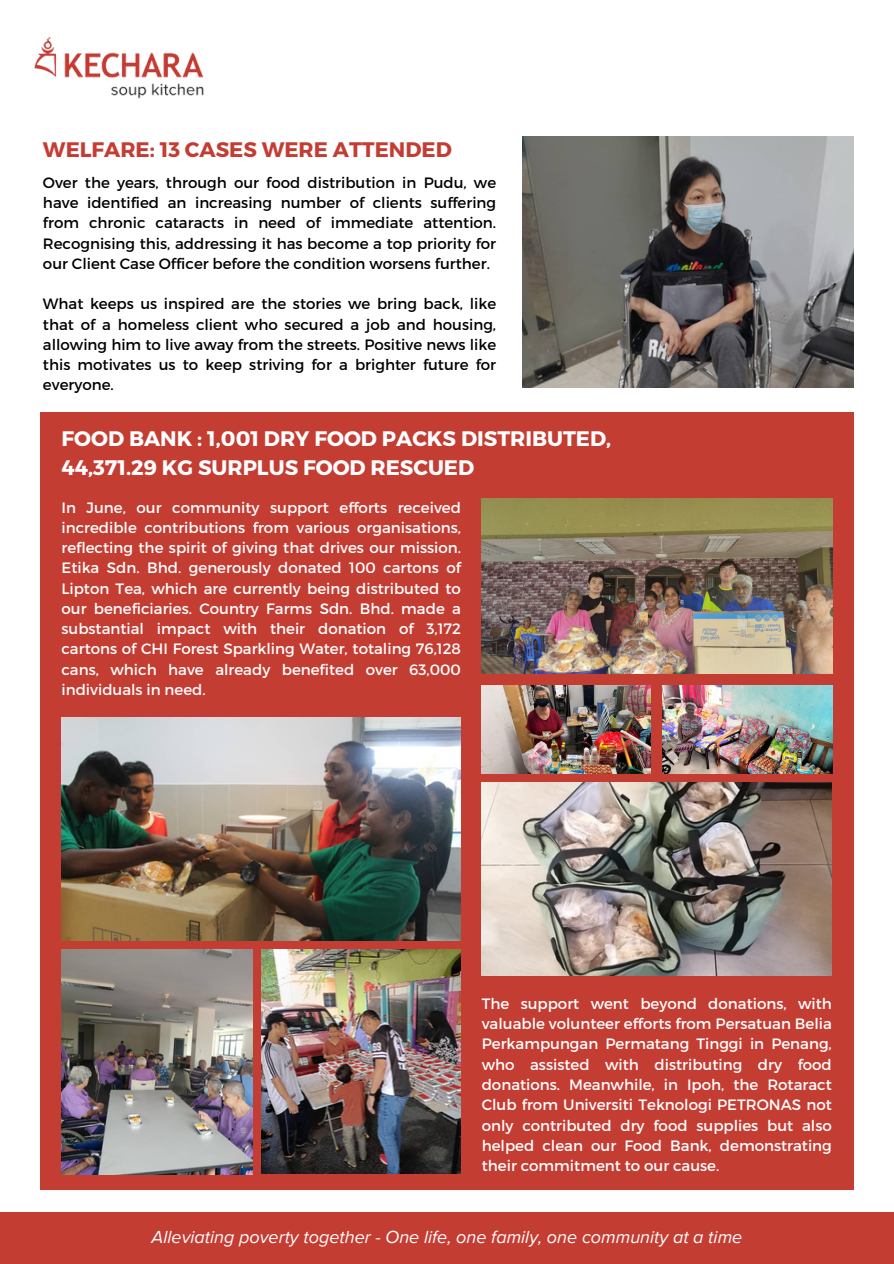
<style>
.page{position:relative;width:894px;height:1264px;background:#fff}
.page>*{position:absolute;margin:0;border:0;box-sizing:border-box;transform-origin:0 0}
.t1{font:700 21px/29.2px "Montserrat";color:#fff}
.t2{font:700 21px "Montserrat";color:#c43d33}
.t3{font:italic 18px "Proxima Nova";color:#fff}
.t4{font:15px/20.2px "Montserrat";color:#fff;text-align:justify}
.t5{font:15px/20.2px "Montserrat";color:#000;text-align:justify}
</style>
<div class="page">
<div style="left:40px;top:412px;width:813px;height:777px;background:#c43d33"></div>
<div style="left:0;top:1211px;width:893px;height:52px;background:#c43d33"></div>
<img style="left:34px;top:36px;width:170px;height:63px">
<img style="left:522px;top:137px;width:331px;height:250px">
<img style="left:61px;top:717px;width:400px;height:223px">
<img style="left:61px;top:949px;width:191px;height:224px">
<img style="left:261px;top:949px;width:200px;height:224px">
<img style="left:482px;top:782px;width:349px;height:193px">
<img style="left:482px;top:498px;width:349px;height:176px">
<img style="left:482px;top:685px;width:168px;height:88px">
<img style="left:662px;top:685px;width:169px;height:88px">
<p class="t2" style="left:43px;top:136px;width:410px">WELFARE: 13 CASES WERE ATTENDED</p>
<p class="t5" style="left:43px;top:172px;width:454px">Over the years, through our food distribution in Pudu, we have identified an increasing number of clients suffering from chronic cataracts in need of immediate attention.<br>Recognising this, addressing it has become a top priority for our Client Case Officer before the condition worsens further.</p>
<p class="t5" style="left:43px;top:293px;width:454px">What keeps us inspired are the stories we bring back, like that of a homeless client who secured a job and housing, allowing him to live away from the streets. Positive news like this motivates us to keep striving for a brighter future for everyone.</p>
<p class="t1" style="left:61px;top:422px;width:551px">FOOD BANK : 1,001 DRY FOOD PACKS DISTRIBUTED,<br>44,371.29 KG SURPLUS FOOD RESCUED</p>
<h1 class="t4" style="left:61px;top:496px;width:401px">In June, our community support efforts received incredible contributions from various organisations, reflecting the spirit of giving that drives our mission.<br>Etika Sdn. Bhd. generously donated 100 cartons of Lipton Tea, which are currently being distributed to our beneficiaries. Country Farms Sdn. Bhd. made a substantial impact with their donation of 3,172 cartons of CHI Forest Sparkling Water, totaling 76,128 cans, which have already benefited over 63,000 individuals in need.</h1>
<p class="t4" style="left:481px;top:992px;width:351px">The support went beyond donations, with valuable volunteer efforts from Persatuan Belia Perkampungan Permatang Tinggi in Penang, who assisted with distributing dry food donations. Meanwhile, in Ipoh, the Rotaract Club from Universiti Teknologi PETRONAS not only contributed dry food supplies but also helped clean our Food Bank, demonstrating their commitment to our cause.</p>
<p class="t3" style="left:151px;top:1226px;width:592px">Alleviating poverty together - One life, one family, one community at a time</p>
</div>
